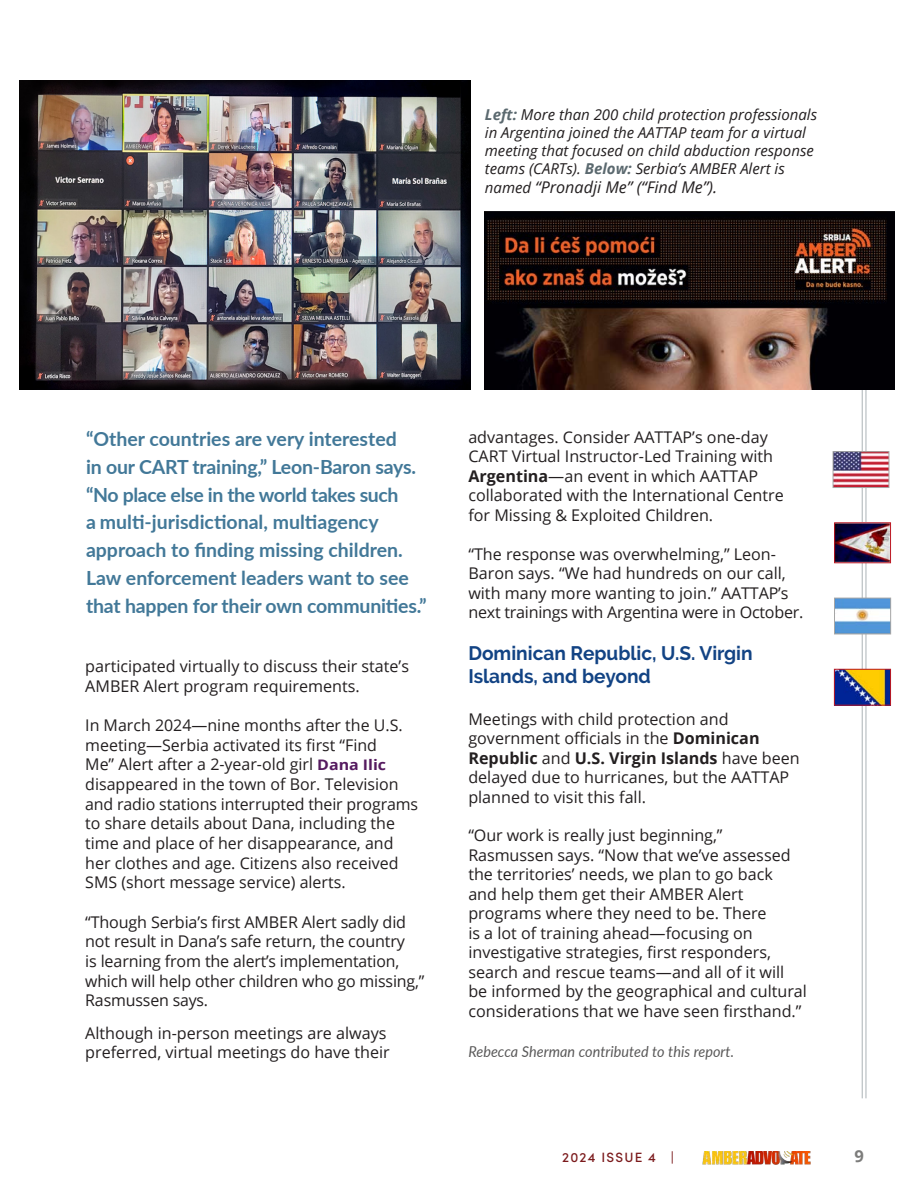
<style>
.page{position:relative;width:918px;height:1188px;background:#fff}
.page>*{position:absolute;margin:0;border:0;box-sizing:border-box;transform-origin:0 0}
.body{font:700 19.5px/27.8px "Lato";letter-spacing:-.005em;color:#427898}
.body-2{font:700 19.5px/23.4px "Raleway";color:#124384}
.t1{font:700 16.5px "Open Sans";color:#7c7c7b}
.body-3{font:16.2px/19.5px "Open Sans";color:#231f20}
.body-4{font:italic 16.2px "Open Sans";color:#231f20}
.body-5{font:italic 15px/18px "Open Sans";color:#231f20}
.body-6{font:italic 15px "Lato";letter-spacing:.005em;color:#595858;scale:.96 1}
.t2{font:500 13.5px "Sofia Pro";letter-spacing:.09em;color:#7b1a1c}
.s1{font-weight:700;color:#5b696f}
.s2{font-size:15px}
.s3{font-weight:700;font-size:14.55px;color:#551a5f}
.s4{font-weight:700}
</style>
<div class="page">
<img style="left:702px;top:1151px;width:109px;height:14px">
<hr style="left:866px;top:359px;width:1px;height:739px;background:#5b696f">
<hr style="left:862px;top:359px;width:1px;height:739px;background:#5b696f">
<img style="left:20px;top:81px;width:450px;height:308px">
<img style="left:485px;top:212px;width:409px;height:177px">
<img style="left:836px;top:525px;width:53px;height:36px">
<div style="left:834px;top:523px;width:57px;height:40px;border:1px solid #bc1823"></div>
<img style="left:836px;top:671px;width:53px;height:32px">
<div style="left:834px;top:669px;width:57px;height:36px;border:1px solid #bc1823"></div>
<img style="left:835px;top:453px;width:52px;height:33px">
<div style="left:833px;top:451px;width:56px;height:37px;border:1px solid #a6a6a6"></div>
<img style="left:836px;top:600px;width:53px;height:32px">
<div style="left:834px;top:598px;width:57px;height:36px;border:1px solid #a6a6a6"></div>
<p class="body-5" style="left:485px;top:105px;width:334px"><span class="s1">Left:</span> More than 200 child protection professionals in Argentina joined the AATTAP team for a virtual meeting that focused on child abduction response teams (CARTs). <span class="s1">Below:</span> Serbia’s AMBER Alert is</p>
<p class="body-4" style="left:485px;top:176px;width:234px"><span class="s2">named</span> “Pronadji Me” (“Find Me”).</p>
<p class="body" style="left:86px;top:424px;width:342px">“Other countries are very interested<br>in our CART training,” Leon-Baron says. “No place else in the world takes such<br>a multi-jurisdictional, multiagency approach to finding missing children.<br>Law enforcement leaders want to see that happen for their own communities.”</p>
<p class="body-3" style="left:85px;top:656px;width:325px">participated virtually to discuss their state’s<br>AMBER Alert program requirements.</p>
<p class="body-3" style="left:85px;top:715px;width:334px">In March 2024—nine months after the U.S. meeting—Serbia activated its first “Find<br>Me” Alert after a 2-year-old girl <span class="s3">Dana Ilic </span>disappeared in the town of Bor. Television and radio stations interrupted their programs to share details about Dana, including the time and place of her disappearance, and her clothes and age. Citizens also received SMS (short message service) alerts.</p>
<p class="body-3" style="left:85px;top:911px;width:341px">“Though Serbia’s first AMBER Alert sadly did not result in Dana’s safe return, the country<br>is learning from the alert’s implementation, which will help other children who go missing,” Rasmussen says.</p>
<p class="body-3" style="left:85px;top:1023px;width:306px">Although in-person meetings are always preferred, virtual meetings do have their</p>
<p class="body-3" style="left:468px;top:427px;width:317px">advantages. Consider AATTAP’s one-day CART Virtual Instructor-Led Training with <span class="s4">Argentina</span>—an event in which AATTAP collaborated with the International Centre for Missing &amp; Exploited Children.</p>
<p class="body-3" style="left:468px;top:544px;width:337px">“The response was overwhelming,” Leon-Baron says. “We had hundreds on our call, with many more wanting to join.” AATTAP’s next trainings with Argentina were in October.</p>
<p class="body-2" style="left:468px;top:642px;width:286px">Dominican Republic, U.S. Virgin<br>Islands, and beyond</p>
<p class="body-3" style="left:468px;top:709px;width:333px">Meetings with child protection and government officials in the <span class="s4">Dominican Republic</span> and <span class="s4">U.S. Virgin Islands</span> have been delayed due to hurricanes, but the AATTAP planned to visit this fall.</p>
<p class="body-3" style="left:468px;top:825px;width:340px">“Our work is really just beginning,” Rasmussen says. “Now that we’ve assessed the territories’ needs, we plan to go back<br>and help them get their AMBER Alert programs where they need to be. There<br>is a lot of training ahead—focusing on investigative strategies, first responders, search and rescue teams—and all of it will be informed by the geographical and cultural considerations that we have seen firsthand.”</p>
<p class="body-6" style="left:468px;top:1041px;width:278px">Rebecca Sherman contributed to this report.</p>
<p class="t2" style="left:562px;top:1148px;width:113px">2024 ISSUE 4 |</p>
<p class="t1" style="left:855px;top:1144px;width:11px">9</p>
</div>
